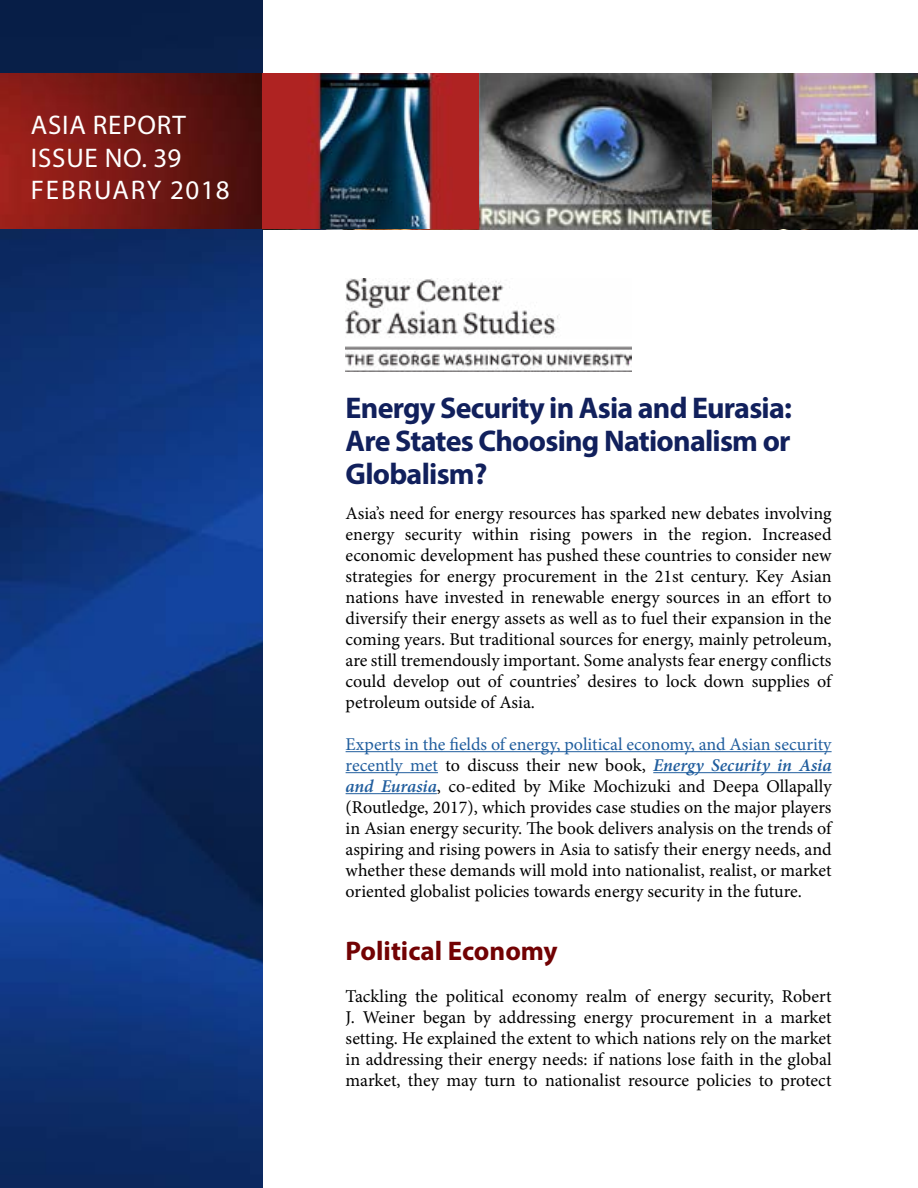
<style>
.page{position:relative;width:918px;height:1188px;background:#fff}
.page>*{position:absolute;margin:0;border:0;box-sizing:border-box;transform-origin:0 0}
.t1{font:700 30px/33px "Myriad Pro";letter-spacing:-.025em;color:#11205c;text-align:justify}
.t2{font:27px/32.4px "Myriad Pro";letter-spacing:.03em;color:#fff}
.t3{font:700 27px "Myriad Pro";color:#720203}
.t4{font:18px/21px "Minion Pro";color:#000;text-align:justify}
.s1{color:#215e9e}
.s2{font-weight:600;font-style:italic;color:#215e9e}
</style>
<div class="page">
<hr style="left:346px;top:751px;width:486px;height:1px;background:#215e9e">
<hr style="left:346px;top:772px;width:92px;height:1px;background:#215e9e">
<hr style="left:653px;top:772px;width:179px;height:1px;background:#215e9e">
<hr style="left:346px;top:793px;width:91px;height:1px;background:#215e9e">
<img style="left:0;top:0;width:263px;height:1188px">
<img style="left:0;top:74px;width:918px;height:156px">
<img style="left:346px;top:278px;width:286px;height:94px">
<img style="left:263px;top:73px;width:215px;height:155px">
<img style="left:713px;top:74px;width:205px;height:155px">
<h2 class="t2" style="left:31px;top:108px;width:200px">ASIA REPORT<br>ISSUE NO. 39<br>FEBRUARY 2018</h2>
<h1 class="t1" style="left:346px;top:391px;width:448px">Energy Security in Asia and Eurasia:<br>Are States Choosing Nationalism or Globalism?</h1>
<p class="t4" style="left:346px;top:503px;width:488px">Asia’s need for energy resources has sparked new debates involving energy security within rising powers in the region. Increased economic development has pushed these countries to consider new strategies for energy procurement in the 21st century. Key Asian nations have invested in renewable energy sources in an effort to diversify their energy assets as well as to fuel their expansion in the coming years. But traditional sources for energy, mainly petroleum, are still tremendously important. Some analysts fear energy conflicts could develop out of countries’ desires to lock down supplies of petroleum outside of Asia.</p>
<p class="t4" style="left:346px;top:734px;width:488px"><span class="s1">Experts in the fields of energy, political economy, and Asian security recently met</span> to discuss their new book, <span class="s2">Energy Security in Asia and Eurasia</span>, co-edited by Mike Mochizuki and Deepa Ollapally (Routledge, 2017), which provides case studies on the major players in Asian energy security. The book delivers analysis on the trends of aspiring and rising powers in Asia to satisfy their energy needs, and whether these demands will mold into nationalist, realist, or market oriented globalist policies towards energy security in the future.</p>
<h2 class="t3" style="left:346px;top:933px;width:214px">Political Economy</h2>
<p class="t4" style="left:346px;top:986px;width:488px">Tackling the political economy realm of energy security, Robert J. Weiner began by addressing energy procurement in a market setting. He explained the extent to which nations rely on the market in addressing their energy needs: if nations lose faith in the global market, they may turn to nationalist resource policies to protect</p>
</div>
